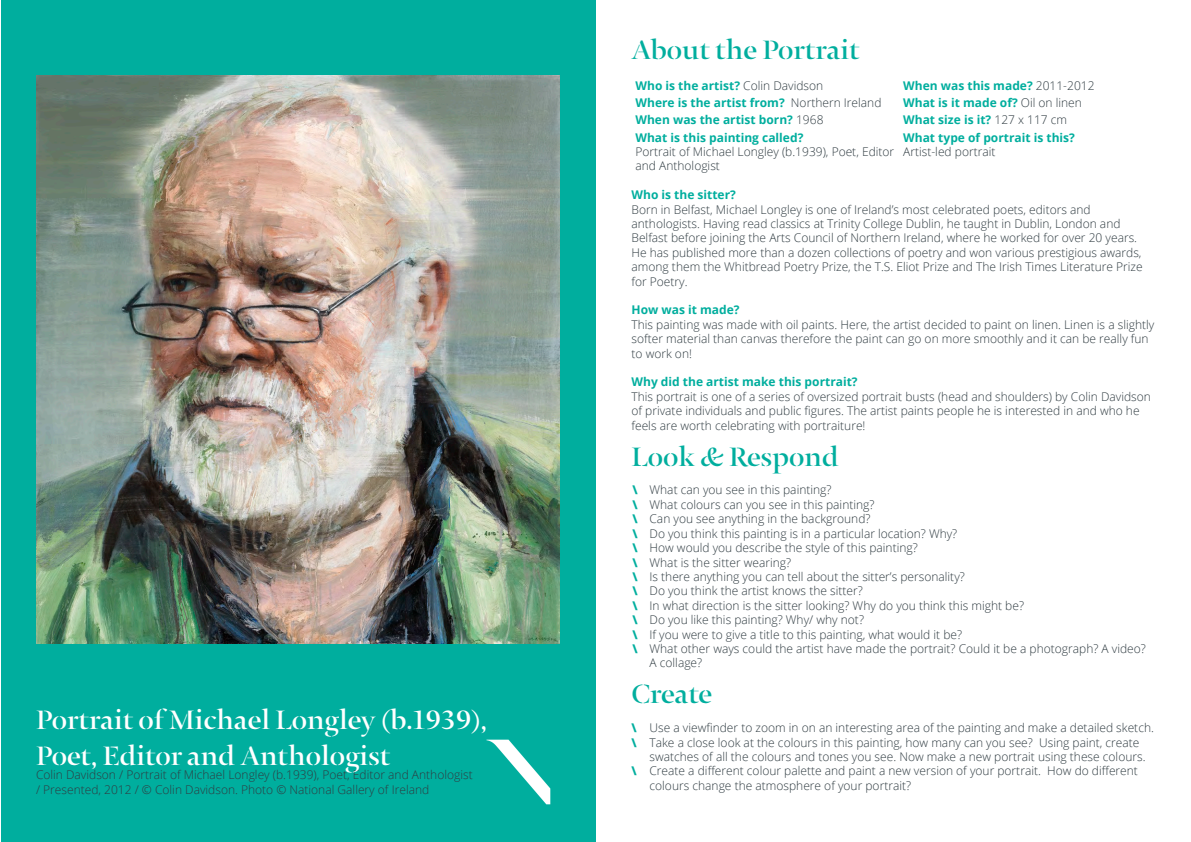
<style>
.page{position:relative;width:1191px;height:842px;background:#fff}
.page>*{position:absolute;margin:0;border:0;box-sizing:border-box;transform-origin:0 0}
.t1{font:500 30px/36px "Ty Stencil Pro";color:#fff}
.t2{font:500 30px "Ty Stencil Pro";color:#00ae9e}
.t3{font:300 12px/14.4px "Open Sans";color:#2f3b41}
.t4{font:700 12px/17.2px "Open Sans";color:#00ae9e}
.s1{font-weight:300;color:#2f3b41}
</style>
<div class="page">
<div style="left:0;top:0;width:595px;height:842px;background:#00ae9e"></div>
<img style="left:36px;top:75px;width:523px;height:568px">
<img style="left:486px;top:739px;width:65px;height:66px">
<p class="t1" style="left:36px;top:703px;width:453px">Portrait of Michael Longley (b.1939),<br>Poet, Editor and Anthologist</p>
<p class="t3" style="left:36px;top:767px;width:438px">Colin Davidson / Portrait of Michael Longley (b.1939), Poet, Editor and Anthologist / Presented, 2012 / © Colin Davidson. Photo © National Gallery of Ireland</p>
<h2 class="t2" style="left:631px;top:33px;width:230px">About the Portrait</h2>
<p class="t4" style="left:635px;top:77px;width:247px">Who is the artist? <span class="s1">Colin Davidson<br></span>Where is the artist from? <span class="s1">Northern Ireland </span>When was the artist born? <span class="s1">1968<br></span>What is this painting called?</p>
<p class="t3" style="left:635px;top:144px;width:260px">Portrait of Michael Longley (b.1939), Poet, Editor and Anthologist</p>
<p class="t4" style="left:903px;top:77px;width:193px">When was this made? <span class="s1">2011-2012<br></span>What is it made of? <span class="s1">Oil on linen<br></span>What size is it? <span class="s1">127 x 117 cm<br></span>What type of portrait is this?</p>
<p class="t3" style="left:903px;top:144px;width:94px">Artist-led portrait</p>
<h3 class="t4" style="left:631px;top:186px;width:106px">Who is the sitter?</h3>
<p class="t3" style="left:631px;top:202px;width:513px">Born in Belfast, Michael Longley is one of Ireland’s most celebrated poets, editors and anthologists. Having read classics at Trinity College Dublin, he taught in Dublin, London and Belfast before joining the Arts Council of Northern Ireland, where he worked for over 20 years.<br>He has published more than a dozen collections of poetry and won various prestigious awards, among them the Whitbread Poetry Prize, the T.S. Eliot Prize and The Irish Times Literature Prize for Poetry.</p>
<h3 class="t4" style="left:631px;top:301px;width:110px">How was it made?</h3>
<p class="t3" style="left:631px;top:317px;width:524px">This painting was made with oil paints. Here, the artist decided to paint on linen. Linen is a slightly softer material than canvas therefore the paint can go on more smoothly and it can be really fun to work on!</p>
<h3 class="t4" style="left:631px;top:373px;width:228px">Why did the artist make this portrait?</h3>
<p class="t3" style="left:631px;top:389px;width:521px">This portrait is one of a series of oversized portrait busts (head and shoulders) by Colin Davidson of private individuals and public figures. The artist paints people he is interested in and who he feels are worth celebrating with portraiture!</p>
<h2 class="t2" style="left:631px;top:440px;width:209px">Look &amp; Respond</h2>
<p class="t3" style="left:649px;top:483px;width:498px">What can you see in this painting?<br>What colours can you see in this painting?<br>Can you see anything in the background?<br>Do you think this painting is in a particular location? Why?<br>How would you describe the style of this painting?<br>What is the sitter wearing?<br>Is there anything you can tell about the sitter’s personality?<br>Do you think the artist knows the sitter?<br>In what direction is the sitter looking? Why do you think this might be?<br>Do you like this painting? Why/ why not?<br>If you were to give a title to this painting, what would it be?<br>What other ways could the artist have made the portrait? Could it be a photograph? A video?<br>A collage?</p>
<h2 class="t2" style="left:631px;top:677px;width:82px">Create</h2>
<p class="t3" style="left:649px;top:720px;width:506px">Use a viewfinder to zoom in on an interesting area of the painting and make a detailed sketch.<br>Take a close look at the colours in this painting, how many can you see? Using paint, create swatches of all the colours and tones you see. Now make a new portrait using these colours.<br>Create a different colour palette and paint a new version of your portrait. How do different colours change the atmosphere of your portrait?</p>
</div>
